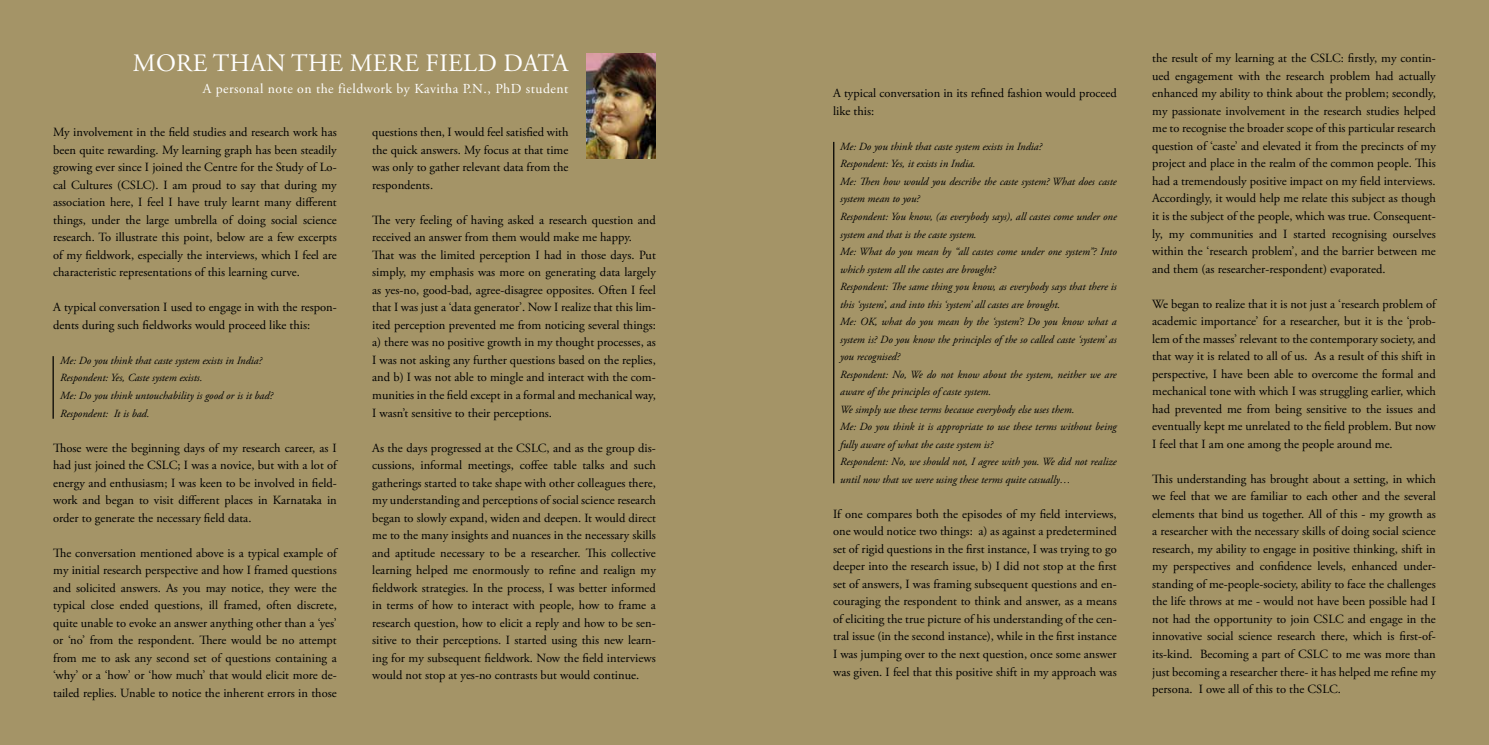
<style>
.page{position:relative;width:1489px;height:745px;background:#fff}
.page>*{position:absolute;margin:0;border:0;box-sizing:border-box;transform-origin:0 0}
.t1{font:25px "Adobe Garamond Pro";color:#fff}
.t2{font:13.75px "Adobe Garamond Pro";letter-spacing:.035em;color:#fff}
.t3{font:12.5px/17.5px "Adobe Garamond Pro";color:#000;text-align:justify}
.t4{font:italic 11px/17.5px "Adobe Garamond Pro";color:#000}
</style>
<div class="page">
<div style="left:0;top:0;width:1488px;height:744px;background:#a49467"></div>
<hr style="left:53px;top:356px;width:1px;height:62px;background:#000">
<hr style="left:833px;top:142px;width:1px;height:341px;background:#000">
<img style="left:586px;top:53px;width:70px;height:105px">
<h1 class="t1" style="left:133px;top:48px;width:41px">More</h1>
<h1 class="t1" style="left:213px;top:48px;width:20px">than</h1>
<h1 class="t1" style="left:291px;top:48px;width:19px">the</h1>
<h1 class="t1" style="left:350px;top:48px;width:19px">mere</h1>
<h1 class="t1" style="left:425px;top:48px;width:15px">field</h1>
<h1 class="t1" style="left:503px;top:48px;width:18px">data</h1>
<p class="t2" style="left:203px;top:80px;width:367px">A personal note on the fieldwork by Kavitha P.N., PhD student</p>
<p class="t3" style="left:53px;top:124px;width:285px">My involvement in the field studies and research work has been quite rewarding. My learning graph has been steadily growing ever since I joined the Centre for the Study of Lo&shy;cal Cultures (CSLC). I am proud to say that during my association here, I feel I have truly learnt many different things, under the large umbrella of doing social science research. To illustrate this point, below are a few excerpts of my fieldwork, especially the interviews, which I feel are characteristic representations of this learning curve.</p>
<p class="t3" style="left:53px;top:299px;width:285px">A typical conversation I used to engage in with the respon&shy;dents during such fieldworks would proceed like this:</p>
<p class="t4" style="left:60px;top:352px;width:214px">Me: Do you think that caste system exists in India?<br>Respondent: Yes, Caste system exists.<br>Me: Do you think untouchability is good or is it bad?<br>Respondent: It is bad.</p>
<p class="t3" style="left:53px;top:439px;width:285px">Those were the beginning days of my research career, as I had just joined the CSLC; I was a novice, but with a lot of energy and enthusiasm; I was keen to be involved in field&shy;work and began to visit different places in Karnataka in order to generate the necessary field data.</p>
<p class="t3" style="left:53px;top:544px;width:285px">The conversation mentioned above is a typical example of my initial research perspective and how I framed questions and solicited answers. As you may notice, they were the typical close ended questions, ill framed, often discrete, quite unable to evoke an answer anything other than a ‘yes’ or ‘no’ from the respondent. There would be no attempt from me to ask any second set of questions containing a ‘why’ or a ‘how’ or ‘how much’ that would elicit more de&shy;tailed replies. Unable to notice the inherent errors in those</p>
<p class="t3" style="left:372px;top:124px;width:198px">questions then, I would feel satisfied with the quick answers. My focus at that time was only to gather relevant data from the respondents.</p>
<p class="t3" style="left:372px;top:211px;width:285px;text-align:left">The very feeling of having asked a research question and received an answer from them would make me happy.<br>That was the limited perception I had in those days. Put simply, my emphasis was more on generating data largely as yes-no, good-bad, agree-disagree opposites. Often I feel that I was just a ‘data generator’. Now I realize that this lim&shy;ited perception prevented me from noticing several things: a) there was no positive growth in my thought processes, as I was not asking any further questions based on the replies, and b) I was not able to mingle and interact with the com&shy;munities in the field except in a formal and mechanical way, I wasn’t sensitive to their perceptions.</p>
<p class="t3" style="left:372px;top:439px;width:285px">As the days progressed at the CSLC, and as the group dis&shy;cussions, informal meetings, coffee table talks and such gatherings started to take shape with other colleagues there, my understanding and perceptions of social science research began to slowly expand, widen and deepen. It would direct me to the many insights and nuances in the necessary skills and aptitude necessary to be a researcher. This collective learning helped me enormously to refine and realign my fieldwork strategies. In the process, I was better informed in terms of how to interact with people, how to frame a research question, how to elicit a reply and how to be sen&shy;sitive to their perceptions. I started using this new learn&shy;ing for my subsequent fieldwork. Now the field interviews would not stop at yes-no contrasts but would continue.</p>
<p class="t3" style="left:833px;top:85px;width:285px">A typical conversation in its refined fashion would proceed like this:</p>
<p class="t4" style="left:840px;top:138px;width:278px">Me: Do you think that caste system exists in India?<br>Respondent: Yes, it exists in India.<br>Me: Then how would you describe the caste system? What does caste system mean to you?<br>Respondent: You know, (as everybody says), all castes come under one system and that is the caste system.<br>Me: What do you mean by “all castes come under one system”? Into which system all the castes are brought?<br>Respondent: The same thing you know, as everybody says that there is this ‘system’, and into this ‘system’ all castes are brought.<br>Me: OK, what do you mean by the ‘system’? Do you know what a system is? Do you know the principles of the so called caste ‘system’ as you recognised?<br>Respondent: No, We do not know about the system, neither we are aware of the principles of caste system.<br>We simply use these terms because everybody else uses them.<br>Me: Do you think it is appropriate to use these terms without being fully aware of what the caste system is?<br>Respondent: No, we should not, I agree with you. We did not realize until now that we were using these terms quite casually…</p>
<p class="t3" style="left:833px;top:505px;width:285px">If one compares both the episodes of my field interviews, one would notice two things: a) as against a predetermined set of rigid questions in the first instance, I was trying to go deeper into the research issue, b) I did not stop at the first set of answers, I was framing subsequent questions and en&shy;couraging the respondent to think and answer, as a means of eliciting the true picture of his understanding of the cen&shy;tral issue (in the second instance), while in the first instance I was jumping over to the next question, once some answer was given. I feel that this positive shift in my approach was</p>
<p class="t3" style="left:1152px;top:50px;width:285px">the result of my learning at the CSLC: firstly, my contin&shy;ued engagement with the research problem had actually enhanced my ability to think about the problem; secondly, my passionate involvement in the research studies helped me to recognise the broader scope of this particular research question of ‘caste’ and elevated it from the precincts of my project and place in the realm of the common people. This had a tremendously positive impact on my field interviews.<br>Accordingly, it would help me relate this subject as though it is the subject of the people, which was true. Consequent&shy;ly, my communities and I started recognising ourselves within the ‘research problem’, and the barrier between me and them (as researcher-respondent) evaporated.</p>
<p class="t3" style="left:1152px;top:295px;width:285px">We began to realize that it is not just a ‘research problem of academic importance’ for a researcher, but it is the ‘prob&shy;lem of the masses’ relevant to the contemporary society, and that way it is related to all of us. As a result of this shift in perspective, I have been able to overcome the formal and mechanical tone with which I was struggling earlier, which had prevented me from being sensitive to the issues and eventually kept me unrelated to the field problem. But now I feel that I am one among the people around me.</p>
<p class="t3" style="left:1152px;top:470px;width:285px">This understanding has brought about a setting, in which we feel that we are familiar to each other and the several elements that bind us together. All of this - my growth as a researcher with the necessary skills of doing social science research, my ability to engage in positive thinking, shift in my perspectives and confidence levels, enhanced under&shy;standing of me-people-society, ability to face the challenges the life throws at me - would not have been possible had I not had the opportunity to join CSLC and engage in the innovative social science research there, which is first-of&shy;its-kind. Becoming a part of CSLC to me was more than just becoming a researcher there- it has helped me refine my persona. I owe all of this to the CSLC.</p>
</div>
